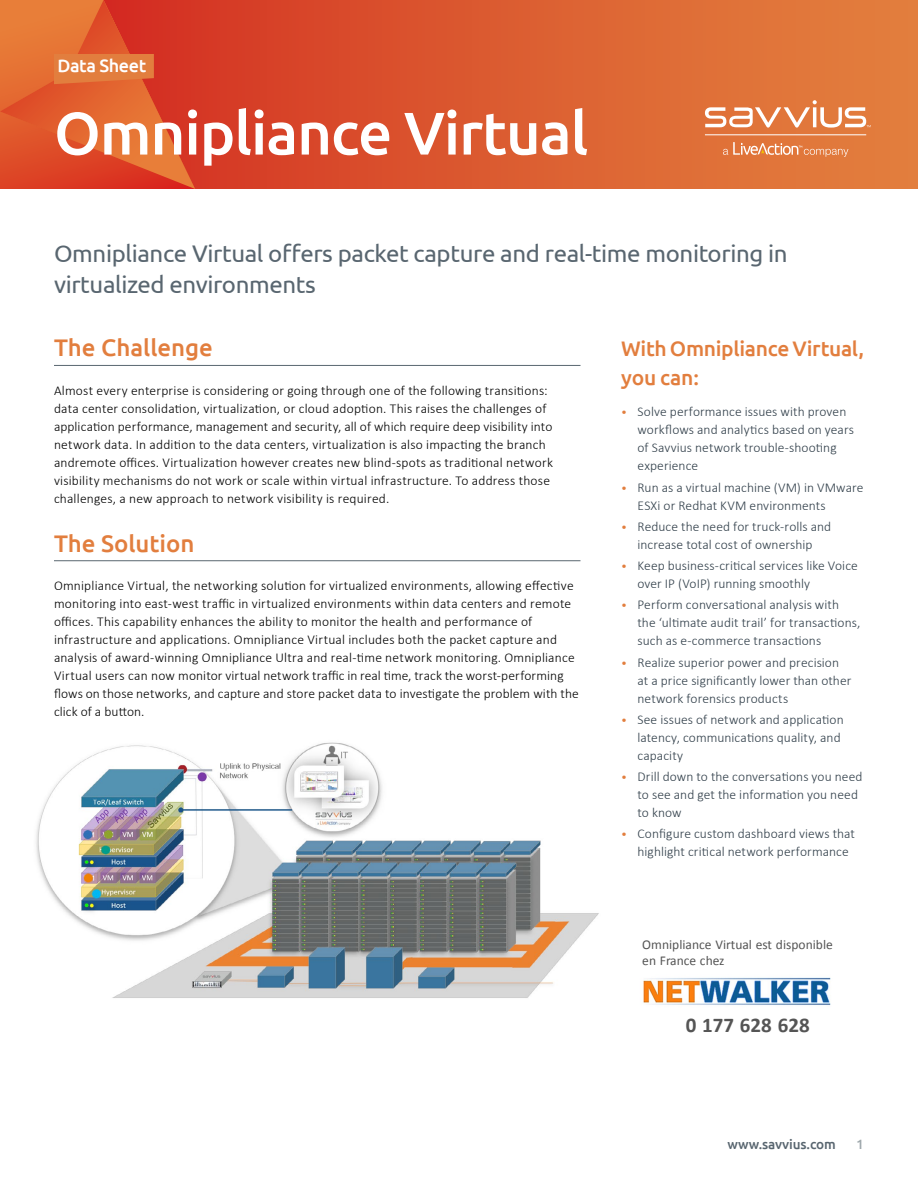
<style>
.page{position:relative;width:918px;height:1188px;background:#fff}
.page>*{position:absolute;margin:0;border:0;box-sizing:border-box;transform-origin:0 0}
.t1{font:500 60px "Ubuntu";letter-spacing:-.02em;color:#fff}
.t2{font:24px/31.5px "Ubuntu";letter-spacing:-.015em;color:#596670}
.t3{font:500 24px "Ubuntu";color:#e27e3e}
.t4{font:500 21px/28.5px "Ubuntu";letter-spacing:-.015em;color:#e27e3e}
.t5{font:700 21px "Calibri";color:#555}
.t6{font:500 18px "Ubuntu";letter-spacing:-.02em;color:#fff}
.t7{font:300 13.5px/18px "Calibri";letter-spacing:.015em;color:#000}
.t8{font:300 13.5px/18px "Calibri";letter-spacing:.005em;color:#303e49}
.t9{font:13.5px/16.4px "Calibri";color:#555}
.t10{font:500 13.5px "Ubuntu";letter-spacing:-.01em;color:#596670}
.t11{font:500 13.5px "Ubuntu";color:#a0a9ad}
.s1{font-size:12px;color:#e27e3e}
</style>
<div class="page">
<svg style="left:195px;top:0;width:723px;height:189px;background:#dc5e31"></svg>
<svg style="left:0;top:0;width:195px;height:189px;background:#df592d"></svg>
<svg style="left:705px;top:100px;width:166px;height:28px"></svg>
<hr style="left:705px;top:135px;width:161px;height:1px;background:#fff">
<svg style="left:723px;top:142px;width:125px;height:15px;background:#e68f5e"></svg>
<hr style="left:54px;top:365px;width:526px;height:1px;background:#596670">
<hr style="left:54px;top:560px;width:526px;height:1px;background:#596670">
<img style="left:36px;top:742px;width:563px;height:256px">
<img style="left:643px;top:977px;width:188px;height:28px">
<h3 class="t6" style="left:58px;top:54px;width:90px">Data Sheet</h3>
<h1 class="t1" style="left:54px;top:95px;width:536px">Omnipliance Virtual</h1>
<h2 class="t2" style="left:54px;top:237px;width:735px">Omnipliance Virtual offers packet capture and real-time monitoring in virtualized environments</h2>
<h2 class="t3" style="left:54px;top:333px;width:161px">The Challenge</h2>
<p class="t7" style="left:54px;top:381px;width:500px">Almost every enterprise is considering or going through one of the following transitions: data center consolidation, virtualization, or cloud adoption. This raises the challenges of application performance, management and security, all of which require deep visibility into network data. In addition to the data centers, virtualization is also impacting the branch andremote offices. Virtualization however creates new blind-spots as traditional network visibility mechanisms do not work or scale within virtual infrastructure. To address those challenges, a new approach to network visibility is required.</p>
<h2 class="t3" style="left:54px;top:528px;width:142px">The Solution</h2>
<p class="t7" style="left:54px;top:576px;width:526px">Omnipliance Virtual, the networking solution for virtualized environments, allowing effective monitoring into east-west traffic in virtualized environments within data centers and remote offices. This capability enhances the ability to monitor the health and performance of infrastructure and applications. Omnipliance Virtual includes both the packet capture and analysis of award-winning Omnipliance Ultra and real-time network monitoring. Omnipliance Virtual users can now monitor virtual network traffic in real time, track the worst-performing flows on those networks, and capture and store packet data to investigate the problem with the click of a button.</p>
<h3 class="t4" style="left:621px;top:334px;width:244px">With Omnipliance Virtual, you can:</h3>
<p class="t8" style="left:638px;top:402px;width:218px;text-indent:-16px"><span class="s1">•</span> Solve performance issues with proven workflows and analytics based on years of Savvius network trouble-shooting experience</p>
<p class="t8" style="left:638px;top:478px;width:228px;text-indent:-16px"><span class="s1">•</span> Run as a virtual machine (VM) in VMware<br>ESXi or Redhat KVM environments</p>
<p class="t8" style="left:621px;top:517px;width:212px;text-align:center"><span class="s1">•</span> Reduce the need for truck-rolls and increase total cost of ownership</p>
<p class="t8" style="left:638px;top:556px;width:222px;text-indent:-16px"><span class="s1">•</span> Keep business-critical services like Voice over IP (VoIP) running smoothly</p>
<p class="t8" style="left:638px;top:595px;width:224px;text-indent:-16px"><span class="s1">•</span> Perform conversational analysis with the ‘ultimate audit trail’ for transactions, such as e-commerce transactions</p>
<p class="t8" style="left:638px;top:653px;width:215px;text-indent:-16px"><span class="s1">•</span> Realize superior power and precision at a price significantly lower than other network forensics products</p>
<p class="t8" style="left:638px;top:710px;width:208px;text-indent:-16px"><span class="s1">•</span> See issues of network and application latency, communications quality, and capacity</p>
<p class="t8" style="left:638px;top:767px;width:227px;text-indent:-16px"><span class="s1">•</span> Drill down to the conversations you need to see and get the information you need to know</p>
<p class="t8" style="left:638px;top:824px;width:219px;text-indent:-16px"><span class="s1">•</span> Configure custom dashboard views that highlight critical network performance</p>
<p class="t9" style="left:642px;top:936px;width:192px">Omnipliance Virtual est disponible en France chez</p>
<h3 class="t5" style="left:686px;top:1012px;width:125px">0 177 628 628</h3>
<p class="t10" style="left:727px;top:1136px;width:110px">www.savvius.com</p>
<p class="t11" style="left:856px;top:1136px;width:9px">1</p>
</div>
